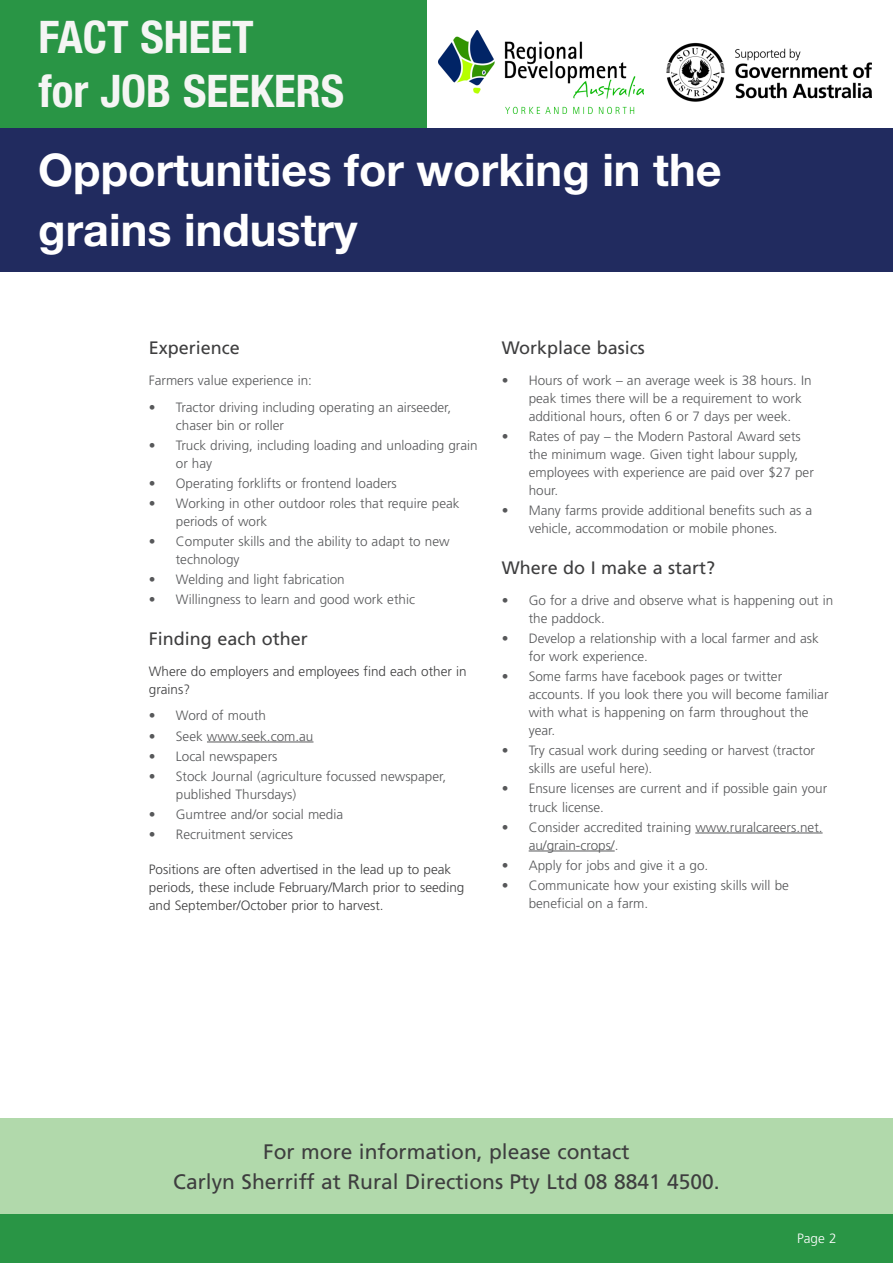
<style>
.page{position:relative;width:893px;height:1263px;background:#fff}
.page>*{position:absolute;margin:0;border:0;box-sizing:border-box;transform-origin:0 0}
.t1{font:700 45px/60px "Helvetica Neue LT Pro";color:#fff}
.subheads{font:700 condensed 45px/54px "Helvetica Neue LT Pro";color:#f5f5f4}
.Subheads_1_New{font:21px/30px "Frutiger LT Std";color:#3e3e3f;text-align:center}
.Subheads_1_New-2{font:18px "Frutiger LT Std";color:#3e3e3f}
.Tabs{font:300 13.5px/18px "Frutiger LT Std";color:#57585a}
.bodycopy{font:300 13.5px/18px "Frutiger LT Std";color:#3e3e3f}
.bodycopy-2{font:300 13.5px "Frutiger LT Std";color:#fff}
</style>
<div class="page">
<div style="left:0;top:1213px;width:893px;height:50px;background:#299545"></div>
<img style="left:439px;top:31px;width:205px;height:83px">
<img style="left:667px;top:43px;width:205px;height:59px">
<div style="left:0;top:0;width:426px;height:129px;background:#299545"></div>
<div style="left:0;top:129px;width:893px;height:143px;background:#212b5f"></div>
<hr style="left:207px;top:742px;width:106px;height:1px;background:#57585a">
<hr style="left:695px;top:833px;width:128px;height:1px;background:#57585a">
<hr style="left:529px;top:851px;width:86px;height:1px;background:#57585a">
<div style="left:0;top:1118px;width:893px;height:95px;background:#b1d9ab"></div>
<p class="subheads" style="left:39px;top:10px;width:307px">FACT SHEET<br>for JOB SEEKERS</p>
<p class="t1" style="left:38px;top:139px;width:685px">Opportunities for working in the grains industry</p>
<p class="Subheads_1_New-2" style="left:149px;top:338px;width:93px">Experience</p>
<p class="Tabs" style="left:149px;top:372px;width:165px">Farmers value experience in:</p>
<p class="Tabs" style="left:176px;top:398px;width:277px;text-indent:-27px">• Tractor driving including operating an airseeder, chaser bin or roller</p>
<p class="Tabs" style="left:176px;top:436px;width:303px;text-indent:-27px">• Truck driving, including loading and unloading grain or hay</p>
<p class="Tabs" style="left:149px;top:474px;width:250px">• Operating forklifts or frontend loaders</p>
<p class="Tabs" style="left:176px;top:495px;width:285px;text-indent:-27px">• Working in other outdoor roles that require peak periods of work</p>
<p class="Tabs" style="left:176px;top:533px;width:275px;text-indent:-27px">• Computer skills and the ability to adapt to new technology</p>
<p class="Tabs" style="left:149px;top:571px;width:197px">• Welding and light fabrication</p>
<p class="Tabs" style="left:149px;top:591px;width:268px">• Willingness to learn and good work ethic</p>
<p class="Subheads_1_New-2" style="left:149px;top:628px;width:161px">Finding each other</p>
<p class="bodycopy" style="left:149px;top:662px;width:319px">Where do employers and employees find each other in grains?</p>
<p class="Tabs" style="left:149px;top:707px;width:119px">• Word of mouth</p>
<p class="Tabs" style="left:149px;top:727px;width:166px">• Seek www.seek.com.au</p>
<p class="Tabs" style="left:149px;top:747px;width:130px">• Local newspapers</p>
<p class="Tabs" style="left:176px;top:767px;width:272px;text-indent:-27px">• Stock Journal (agriculture focussed newspaper, published Thursdays)</p>
<p class="Tabs" style="left:149px;top:805px;width:196px">• Gumtree and/or social media</p>
<p class="Tabs" style="left:149px;top:826px;width:146px">• Recruitment services</p>
<p class="bodycopy" style="left:149px;top:861px;width:317px">Positions are often advertised in the lead up to peak periods, these include February/March prior to seeding and September/October prior to harvest.</p>
<p class="Subheads_1_New-2" style="left:502px;top:338px;width:144px">Workplace basics</p>
<p class="Tabs" style="left:529px;top:372px;width:284px;text-indent:-27px">• Hours of work – an average week is 38 hours. In peak times there will be a requirement to work additional hours, often 6 or 7 days per week.</p>
<p class="Tabs" style="left:529px;top:428px;width:287px;text-indent:-27px">• Rates of pay – the Modern Pastoral Award sets the minimum wage. Given tight labour supply, employees with experience are paid over $27 per hour.</p>
<p class="Tabs" style="left:502px;top:502px;width:312px;text-align:center">• Many farms provide additional benefits such as a vehicle, accommodation or mobile phones.</p>
<p class="Subheads_1_New-2" style="left:502px;top:557px;width:215px">Where do I make a start?</p>
<p class="Tabs" style="left:529px;top:591px;width:306px;text-indent:-27px">• Go for a drive and observe what is happening out in the paddock.</p>
<p class="Tabs" style="left:529px;top:630px;width:292px;text-indent:-27px">• Develop a relationship with a local farmer and ask for work experience.</p>
<p class="Tabs" style="left:529px;top:668px;width:301px;text-indent:-27px">• Some farms have facebook pages or twitter accounts. If you look there you will become familiar with what is happening on farm throughout the year.</p>
<p class="Tabs" style="left:529px;top:742px;width:288px;text-indent:-27px">• Try casual work during seeding or harvest (tractor skills are useful here).</p>
<p class="Tabs" style="left:529px;top:780px;width:300px;text-indent:-27px">• Ensure licenses are current and if possible gain your truck license.</p>
<p class="Tabs" style="left:529px;top:818px;width:295px;text-indent:-27px">• Consider accredited training www.ruralcareers.net. au/grain-crops/.</p>
<p class="Tabs" style="left:502px;top:856px;width:208px">• Apply for jobs and give it a go.</p>
<p class="Tabs" style="left:529px;top:876px;width:262px;text-indent:-27px">• Communicate how your existing skills will be beneficial on a farm.</p>
<p class="Subheads_1_New" style="left:173px;top:1137px;width:548px">For more information, please contact<br>Carlyn Sherriff at Rural Directions Pty Ltd 08 8841 4500.</p>
<p class="bodycopy-2" style="left:797px;top:1231px;width:41px">Page 2</p>
</div>
